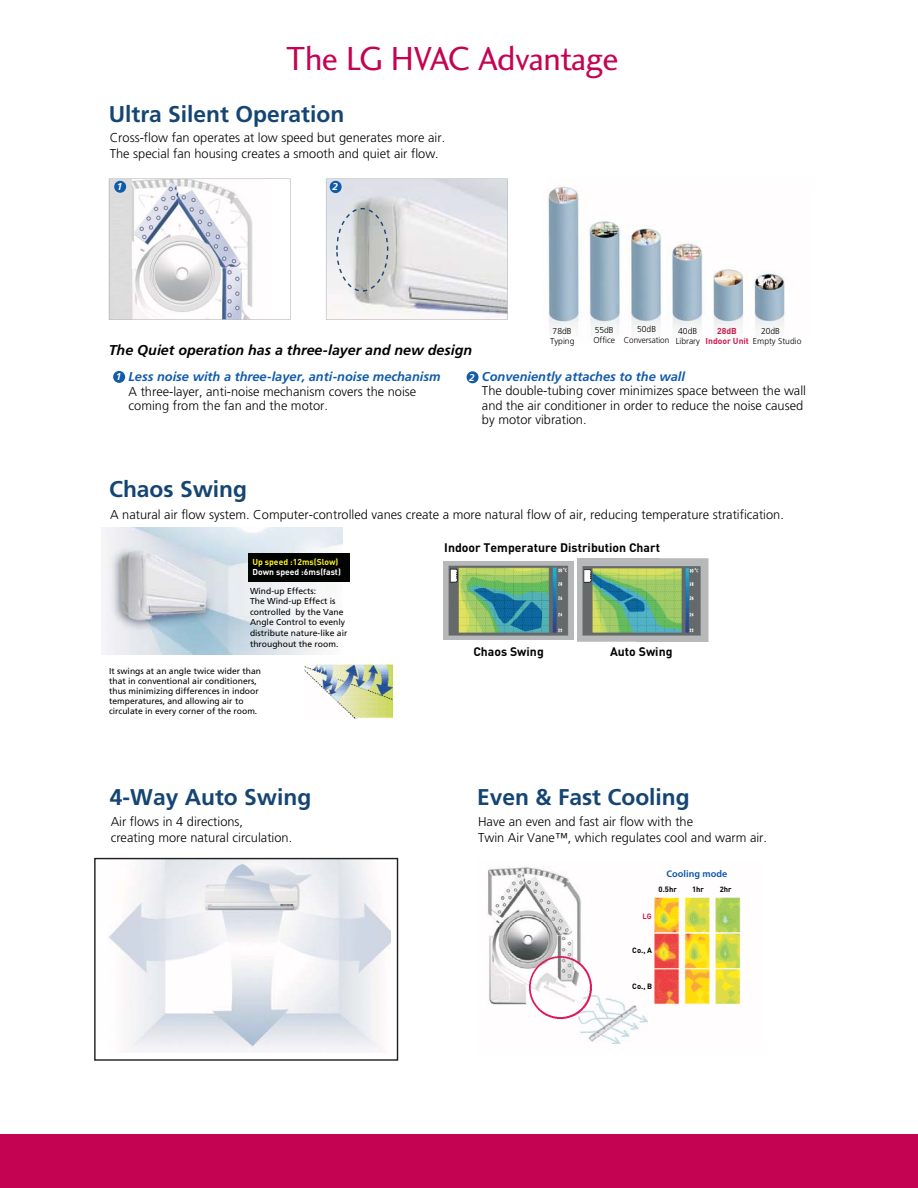
<style>
.page{position:relative;width:918px;height:1188px;background:#fff}
.page>*{position:absolute;margin:0;border:0;box-sizing:border-box;transform-origin:0 0}
.t1{font:34.5px "Charlotte Sans Book Plain";letter-spacing:-.02em;color:#c40452}
.t2{font:700 22.8px "Frutiger";color:#154573}
.t3{font:italic 700 14.25px "Frutiger";color:#020402}
.t4{font:300 12.75px/15.5px "Frutiger";color:#020402}
.t5{font:italic 700 12.75px "Frutiger";color:#115baa}
.t6{font:700 12.3px "DIN";color:#020402}
.t7{font:italic 700 9.9px "Frutiger";color:#fffdfe}
.t8{font:700 9.3px "Frutiger";color:#115baa}
.t9{font:8.55px/10.6px "Frutiger";color:#020402}
.t10{font:300 8.55px/9.9px "Frutiger";color:#020402}
.t11{font:700 8.55px "DIN";color:#fffdfe}
.t12{font:700 8.55px "DIN";color:#fcee27}
.t13{font:700 8.55px/9.9px "DIN";color:#cc1d4d;text-align:center}
.t14{font:700 7.65px "DIN";color:#020402}
.t15{font:700 7.65px "DIN";color:#cc1d4d}
</style>
<div class="page">
<div style="left:0;top:1134px;width:918px;height:54px;background:#c40452"></div>
<svg style="left:326px;top:178px;width:182px;height:142px"></svg>
<div style="left:336px;top:208px;width:52px;height:84px;border:1px dashed #1c4470;border-radius:50%"></div>
<svg style="left:109px;top:178px;width:182px;height:142px"></svg>
<div style="left:113px;top:371px;width:12px;height:12px;background:#115baa;border-radius:50%"></div>
<div style="left:467px;top:371px;width:12px;height:12px;background:#115baa;border-radius:50%"></div>
<img style="left:548px;top:186px;width:237px;height:148px">
<div style="left:114px;top:181px;width:12px;height:12px;background:#115baa;border-radius:50%"></div>
<div style="left:330px;top:181px;width:12px;height:12px;background:#115baa;border-radius:50%"></div>
<img style="left:102px;top:528px;width:240px;height:127px">
<div style="left:248px;top:554px;width:101px;height:28px;background:#020402"></div>
<img style="left:444px;top:561px;width:129px;height:28px">
<img style="left:444px;top:589px;width:129px;height:51px">
<img style="left:304px;top:664px;width:88px;height:54px">
<img style="left:577px;top:558px;width:132px;height:31px">
<img style="left:577px;top:589px;width:132px;height:52px">
<img style="left:488px;top:867px;width:93px;height:138px">
<img style="left:579px;top:995px;width:68px;height:48px">
<svg style="left:529px;top:956px;width:63px;height:63px"></svg>
<img style="left:654px;top:897px;width:87px;height:108px">
<img style="left:108px;top:860px;width:283px;height:192px">
<div style="left:94px;top:858px;width:304px;height:203px;border:1px solid #231f20"></div>
<h1 class="t1" style="left:286px;top:45px;width:334px">The LG HVAC Advantage</h1>
<h2 class="t2" style="left:109px;top:105px;width:237px">Ultra Silent Operation</h2>
<p class="t4" style="left:110px;top:131px;width:337px">Cross-flow fan operates at low speed but generates more air.<br>The special fan housing creates a smooth and quiet air flow.</p>
<p class="t7" style="left:117px;top:183px;width:7px">1</p>
<p class="t7" style="left:332px;top:183px;width:7px">2</p>
<p class="t10" style="left:624px;top:325px;width:47px;text-align:center">50dB<br>Conversation</p>
<p class="t10" style="left:593px;top:325px;width:23px">55dB<br>Office</p>
<p class="t10" style="left:676px;top:326px;width:26px">40dB<br>Library</p>
<p class="t10" style="left:753px;top:326px;width:50px;text-indent:8px">20dB<br>Empty Studio</p>
<p class="t10" style="left:550px;top:326px;width:26px">78dB<br>Typing</p>
<p class="t13" style="left:706px;top:327px;width:45px">28dB<br>Indoor Unit</p>
<p class="t3" style="left:109px;top:344px;width:365px">The Quiet operation has a three-layer and new design</p>
<p class="t7" style="left:116px;top:373px;width:7px">1</p>
<p class="t7" style="left:469px;top:373px;width:7px">2</p>
<p class="t5" style="left:129px;top:372px;width:314px">Less noise with a three-layer, anti-noise mechanism</p>
<p class="t4" style="left:129px;top:385px;width:289px;line-height:14px">A three-layer, anti-noise mechanism covers the noise coming from the fan and the motor.</p>
<p class="t5" style="left:482px;top:372px;width:205px">Conveniently attaches to the wall</p>
<p class="t4" style="left:482px;top:385px;width:326px;line-height:14.4px">The double-tubing cover minimizes space between the wall and the air conditioner in order to reduce the noise caused by motor vibration.</p>
<h2 class="t2" style="left:109px;top:480px;width:140px">Chaos Swing</h2>
<p class="t4" style="left:110px;top:508px;width:675px">A natural air flow system. Computer-controlled vanes create a more natural flow of air, reducing temperature stratification.</p>
<p class="t12" style="left:252px;top:559px;width:88px">Up speed :12ms(Slow)</p>
<p class="t11" style="left:252px;top:569px;width:90px">Down speed :6ms(fast)</p>
<p class="t9" style="left:250px;top:586px;width:99px">Wind-up Effects:<br>The Wind-up Effect is controlled by the Vane<br>Angle Control to evenly distribute nature-like air throughout the room.</p>
<p class="t9" style="left:109px;top:667px;width:154px;line-height:9.9px">It swings at an angle twice wider than that in conventional air conditioners, thus minimizing differences in indoor temperatures, and allowing air to circulate in every corner of the room.</p>
<h2 class="t2" style="left:110px;top:788px;width:203px">4-Way Auto Swing</h2>
<p class="t4" style="left:111px;top:815px;width:183px">Air flows in 4 directions,<br>creating more natural circulation.</p>
<p class="t6" style="left:444px;top:543px;width:217px">Indoor Temperature Distribution Chart</p>
<p class="t6" style="left:473px;top:647px;width:72px">Chaos Swing</p>
<p class="t6" style="left:610px;top:647px;width:64px">Auto Swing</p>
<h2 class="t2" style="left:477px;top:788px;width:214px">Even &amp; Fast Cooling</h2>
<p class="t4" style="left:478px;top:815px;width:291px">Have an even and fast air flow with the<br>Twin Air Vane™, which regulates cool and warm air.</p>
<p class="t8" style="left:667px;top:870px;width:62px">Cooling mode</p>
<p class="t15" style="left:643px;top:913px;width:11px">LG</p>
<p class="t14" style="left:632px;top:947px;width:21px">Co., A</p>
<p class="t14" style="left:659px;top:886px;width:20px">0.5hr</p>
<p class="t14" style="left:692px;top:886px;width:13px">1hr</p>
<p class="t14" style="left:720px;top:886px;width:13px">2hr</p>
<p class="t14" style="left:632px;top:984px;width:21px">Co., B</p>
</div>
